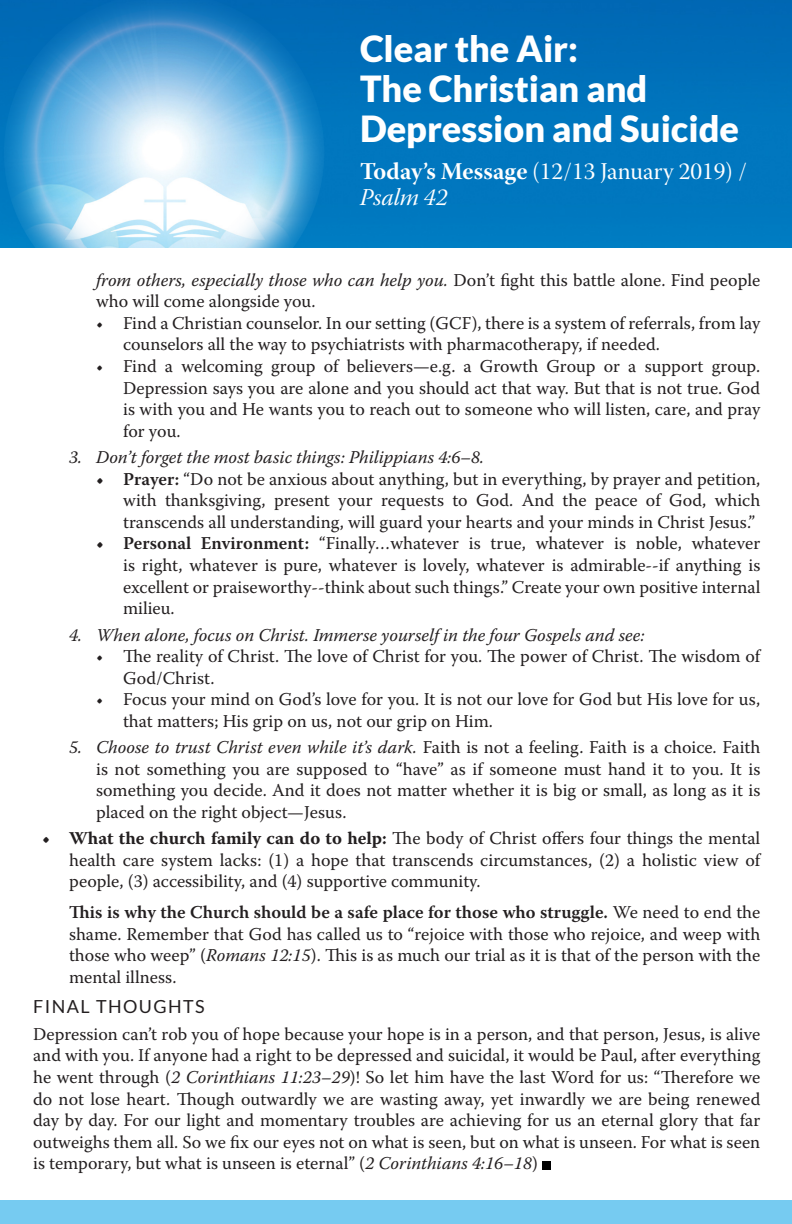
<style>
.page{position:relative;width:792px;height:1224px;background:#fff}
.page>*{position:absolute;margin:0;border:0;box-sizing:border-box;transform-origin:0 0}
.t1{font:900 36px/40px "Lato";color:#fff}
.t2{font:24px/26px "Warnock Pro Subh";color:#fff}
.t3{font:18px/21.6px "Warnock Pro";color:#231f20;text-align:justify}
.t4{font:italic 18px "Warnock Pro";color:#231f20}
.t5{font:18px "Lato";letter-spacing:.08em;color:#231f20}
.s1{font-family:"Warnock Pro Bold Subh"}
.s2{font-family:"Warnock Pro It Subh"}
.s3{font-style:italic}
.s4{font-weight:600}
.s5{font-weight:700}
</style>
<div class="page">
<img style="left:337px;top:0;width:455px;height:247px">
<img style="left:0;top:0;width:337px;height:247px">
<div style="left:0;top:1201px;width:792px;height:23px;background:#76cbf1"></div>
<div style="left:542px;top:1161px;width:8px;height:8px;background:#000"></div>
<p class="t1" style="left:360px;top:28px;width:220px">Clear the Air:</p>
<p class="t1" style="left:360px;top:68px;width:381px">The Christian and<br>Depression and Suicide</p>
<p class="t2" style="left:360px;top:161px;width:388px"><span class="s1">Today’s Message</span> (12/13 January 2019) /<br><span class="s2">Psalm 42</span></p>
<p class="t3" style="left:96px;top:269px;width:666px"><span class="s3">from others, especially those who can help you.</span> Don’t fight this battle alone. Find people who will come alongside you.</p>
<p class="t3" style="left:123px;top:312px;width:639px;text-indent:-27px">• Find a Christian counselor. In our setting (GCF), there is a system of referrals, from lay counselors all the way to psychiatrists with pharmacotherapy, if needed.</p>
<p class="t3" style="left:123px;top:355px;width:639px;text-indent:-27px">• Find a welcoming group of believers—e.g. a Growth Group or a support group.<br>Depression says you are alone and you should act that way. But that is not true. God is with you and He wants you to reach out to someone who will listen, care, and pray for you.</p>
<p class="t4" style="left:69px;top:446px;width:417px">3. Don’t forget the most basic things: Philippians 4:6–8.</p>
<p class="t3" style="left:123px;top:468px;width:639px;text-indent:-27px"><span class="s4">• Prayer:</span> “Do not be anxious about anything, but in everything, by prayer and petition, with thanksgiving, present your requests to God. And the peace of God, which transcends all understanding, will guard your hearts and your minds in Christ Jesus.”</p>
<p class="t3" style="left:123px;top:532px;width:639px;text-indent:-27px"><span class="s4">• Personal Environment:</span> “Finally…whatever is true, whatever is noble, whatever is right, whatever is pure, whatever is lovely, whatever is admirable--if anything is excellent or praiseworthy--think about such things.” Create your own positive internal milieu.</p>
<p class="t4" style="left:69px;top:624px;width:577px">4. When alone, focus on Christ. Immerse yourself in the four Gospels and see:</p>
<p class="t3" style="left:123px;top:645px;width:639px;text-indent:-27px">• The reality of Christ. The love of Christ for you. The power of Christ. The wisdom of<br>God/Christ.</p>
<p class="t3" style="left:123px;top:688px;width:639px;text-indent:-27px">• Focus your mind on God’s love for you. It is not our love for God but His love for us, that matters; His grip on us, not our grip on Him.</p>
<p class="t3" style="left:96px;top:736px;width:666px;text-indent:-27px"><span class="s3">5. Choose to trust Christ even while it’s dark.</span> Faith is not a feeling. Faith is a choice. Faith is not something you are supposed to “have” as if someone must hand it to you. It is something you decide. And it does not matter whether it is big or small, as long as it is placed on the right object—Jesus.</p>
<p class="t3" style="left:69px;top:827px;width:693px;text-indent:-27px"><span class="s5">• What the church family can do to help:</span> The body of Christ offers four things the mental health care system lacks: (1) a hope that transcends circumstances, (2) a holistic view of people, (3) accessibility, and (4) supportive community.</p>
<p class="t3" style="left:69px;top:901px;width:693px"><span class="s4">This is why the Church should be a safe place for those who struggle.</span> We need to end the shame. Remember that God has called us to “rejoice with those who rejoice, and weep with those who weep” (<span class="s3">Romans 12:15</span>). This is as much our trial as it is that of the person with the mental illness.</p>
<p class="t5" style="left:33px;top:997px;width:173px">FINAL THOUGHTS</p>
<p class="t3" style="left:33px;top:1023px;width:729px">Depression can’t rob you of hope because your hope is in a person, and that person, Jesus, is alive and with you. If anyone had a right to be depressed and suicidal, it would be Paul, after everything he went through (<span class="s3">2 Corinthians 11:23–29</span>)! So let him have the last Word for us: “Therefore we do not lose heart. Though outwardly we are wasting away, yet inwardly we are being renewed day by day. For our light and momentary troubles are achieving for us an eternal glory that far outweighs them all. So we fix our eyes not on what is seen, but on what is unseen. For what is seen is temporary, but what is unseen is eternal” (<span class="s3">2 Corinthians 4:16–18</span>)</p>
</div>
